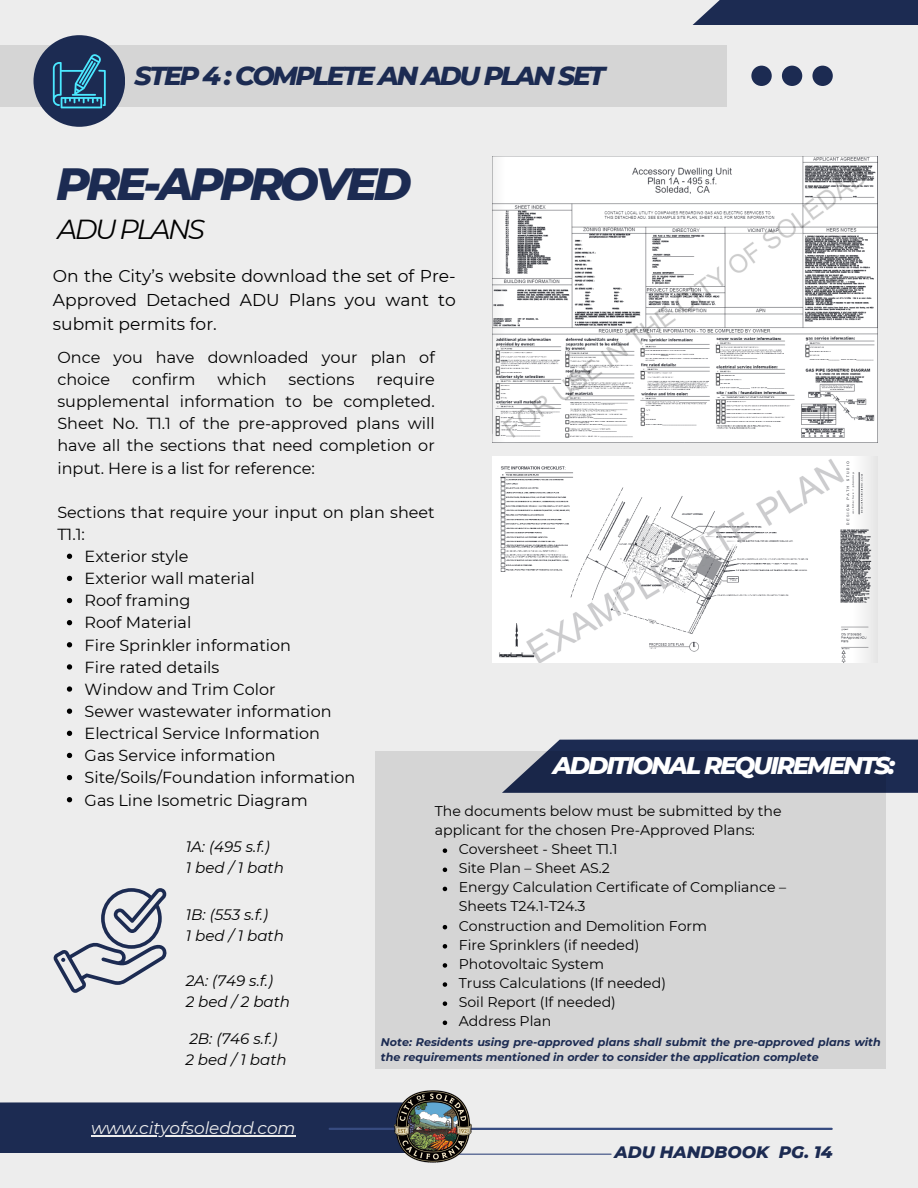
<style>
.page{position:relative;width:918px;height:1188px;background:#ededed}
.page>*{position:absolute;margin:0;border:0;box-sizing:border-box;transform-origin:0 0}
.t1{font:italic 800 46.05px "Montserrat";letter-spacing:-.085em;color:#1c2b52}
.t2{font:italic 27.45px "Montserrat";letter-spacing:-.085em;color:#000}
.t3{font:italic 800 26.55px "Montserrat";letter-spacing:-.085em;color:#1c2b52}
.t4{font:italic 800 24.6px "Montserrat";letter-spacing:-.085em;color:#fff}
.t5{font:17.1px/23.7px "Montserrat";color:#000;text-align:justify}
.t6{font:italic 16.95px "Montserrat";color:#ededed}
.t7{font:italic 800 16.95px "Montserrat";color:#1c2b52}
.t8{font:16.05px/22.2px "Montserrat";color:#000}
.t9{font:italic 15.15px/20.7px "Montserrat";color:#000}
.t10{font:14.1px "Montserrat";color:#000}
.t11{font:italic 700 11.1px/14.9px "Montserrat";color:#1c2b52}
</style>
<div class="page">
<svg style="left:502px;top:740px;width:416px;height:53px"></svg>
<svg style="left:375px;top:752px;width:511px;height:317px;fill:#d5d5d5"></svg>
<div style="left:0;top:1102px;width:393px;height:51px;background:#1c2b52"></div>
<div style="left:692px;top:0;width:226px;height:25px;background:#1c2b52"></div>
<hr style="left:91px;top:1135px;width:205px;height:1px;background:#ededed">
<hr style="left:330px;top:1128px;width:502px;height:2px;background:#374b80">
<hr style="left:435px;top:1154px;width:176px;height:1px;background:#374b80">
<svg style="left:751px;top:66px;width:81px;height:20px"></svg>
<div style="left:0;top:45px;width:727px;height:62px;background:#d5d5d5"></div>
<div style="left:33px;top:35px;width:92px;height:92px;background:#1c2b52;border-radius:50%"></div>
<img style="left:393px;top:1090px;width:84px;height:73px">
<img style="left:493px;top:157px;width:385px;height:285px">
<img style="left:493px;top:457px;width:379px;height:206px">
<svg style="left:67px;top:554px;width:5px;height:5px"></svg>
<svg style="left:67px;top:576px;width:5px;height:5px"></svg>
<svg style="left:67px;top:598px;width:5px;height:5px"></svg>
<svg style="left:67px;top:620px;width:5px;height:5px"></svg>
<svg style="left:67px;top:642px;width:5px;height:5px"></svg>
<svg style="left:67px;top:664px;width:5px;height:6px"></svg>
<svg style="left:67px;top:686px;width:5px;height:6px"></svg>
<svg style="left:67px;top:709px;width:5px;height:5px"></svg>
<svg style="left:67px;top:731px;width:5px;height:5px"></svg>
<svg style="left:67px;top:753px;width:5px;height:5px"></svg>
<svg style="left:67px;top:775px;width:5px;height:5px"></svg>
<svg style="left:67px;top:797px;width:5px;height:5px"></svg>
<svg style="left:53px;top:888px;width:114px;height:105px"></svg>
<svg style="left:443px;top:848px;width:4px;height:5px"></svg>
<svg style="left:443px;top:868px;width:4px;height:4px"></svg>
<svg style="left:443px;top:887px;width:4px;height:4px"></svg>
<svg style="left:443px;top:925px;width:4px;height:4px"></svg>
<svg style="left:443px;top:944px;width:4px;height:5px"></svg>
<svg style="left:443px;top:963px;width:4px;height:5px"></svg>
<svg style="left:443px;top:982px;width:4px;height:5px"></svg>
<svg style="left:443px;top:1001px;width:4px;height:5px"></svg>
<svg style="left:443px;top:1021px;width:4px;height:4px"></svg>
<svg style="left:53px;top:54px;width:53px;height:54px"></svg>
<h3 class="t3" style="left:135px;top:59px;width:472px">STEP 4 : COMPLETE AN ADU PLAN SET</h3>
<h1 class="t1" style="left:56px;top:155px;width:357px">PRE-APPROVED</h1>
<h2 class="t2" style="left:57px;top:212px;width:149px">ADU PLANS</h2>
<p class="t5" style="left:53px;top:264px;width:404px">On the City’s website download the set of Pre-Approved Detached ADU Plans you want to submit permits for.</p>
<p class="t8" style="left:57px;top:346px;width:379px">Once you have downloaded your plan of choice</p>
<p class="t8" style="left:132px;top:368px;width:65px">confirm</p>
<p class="t8" style="left:217px;top:368px;width:51px">which</p>
<p class="t8" style="left:289px;top:368px;width:68px">sections</p>
<p class="t8" style="left:57px;top:368px;width:379px;text-align:justify;text-indent:319px">require supplemental information to be completed.<br>Sheet No. T1.1 of the pre-approved plans will have all the sections that need completion or input. Here is a list for reference:</p>
<p class="t8" style="left:57px;top:501px;width:379px">Sections that require your input on plan sheet</p>
<p class="t8" style="left:57px;top:523px;width:29px">T1.1:</p>
<p class="t8" style="left:85px;top:545px;width:105px">Exterior style</p>
<p class="t8" style="left:85px;top:567px;width:172px">Exterior wall material</p>
<p class="t8" style="left:85px;top:589px;width:107px">Roof framing</p>
<p class="t8" style="left:85px;top:612px;width:108px">Roof Material</p>
<p class="t8" style="left:85px;top:634px;width:208px">Fire Sprinkler information</p>
<p class="t8" style="left:85px;top:656px;width:136px">Fire rated details</p>
<p class="t8" style="left:85px;top:678px;width:192px">Window and Trim Color</p>
<p class="t8" style="left:85px;top:700px;width:249px">Sewer wastewater information</p>
<p class="t8" style="left:85px;top:722px;width:237px">Electrical Service Information</p>
<p class="t8" style="left:85px;top:744px;width:192px">Gas Service information</p>
<p class="t8" style="left:85px;top:767px;width:272px">Site/Soils/Foundation information</p>
<p class="t8" style="left:85px;top:789px;width:225px">Gas Line Isometric Diagram</p>
<h3 class="t4" style="left:553px;top:750px;width:344px">ADDITIONAL REQUIREMENTS:</h3>
<p class="t10" style="left:435px;top:802px;width:348px">The documents below must be submitted by the</p>
<p class="t10" style="left:435px;top:821px;width:322px">applicant for the chosen Pre-Approved Plans:</p>
<p class="t10" style="left:459px;top:840px;width:160px">Coversheet - Sheet T1.1</p>
<p class="t10" style="left:459px;top:860px;width:153px">Site Plan – Sheet AS.2</p>
<p class="t10" style="left:459px;top:879px;width:329px">Energy Calculation Certificate of Compliance –</p>
<p class="t10" style="left:459px;top:898px;width:128px">Sheets T24.1-T24.3</p>
<p class="t10" style="left:459px;top:917px;width:250px">Construction and Demolition Form</p>
<p class="t10" style="left:459px;top:936px;width:182px">Fire Sprinklers (if needed)</p>
<p class="t10" style="left:459px;top:955px;width:147px">Photovoltaic System</p>
<p class="t10" style="left:459px;top:974px;width:209px">Truss Calculations (If needed)</p>
<p class="t10" style="left:459px;top:993px;width:159px">Soil Report (If needed)</p>
<p class="t10" style="left:459px;top:1013px;width:94px">Address Plan</p>
<p class="t9" style="left:186px;top:836px;width:100px">1A: (495 s.f.)<br>1 bed / 1 bath</p>
<p class="t9" style="left:186px;top:904px;width:100px">1B: (553 s.f.)<br>1 bed / 1 bath</p>
<p class="t9" style="left:186px;top:970px;width:106px">2A: (749 s.f.)<br>2 bed / 2 bath</p>
<p class="t9" style="left:185px;top:1028px;width:103px">2B: (746 s.f.)<br>2 bed / 1 bath</p>
<p class="t11" style="left:381px;top:1034px;width:501px">Note: Residents using pre-approved plans shall submit the pre-approved plans with the requirements mentioned in order to consider the application complete</p>
<p class="t6" style="left:91px;top:1118px;width:206px">www.cityofsoledad.com</p>
<p class="t7" style="left:614px;top:1141px;width:220px">ADU HANDBOOK PG. 14</p>
</div>
